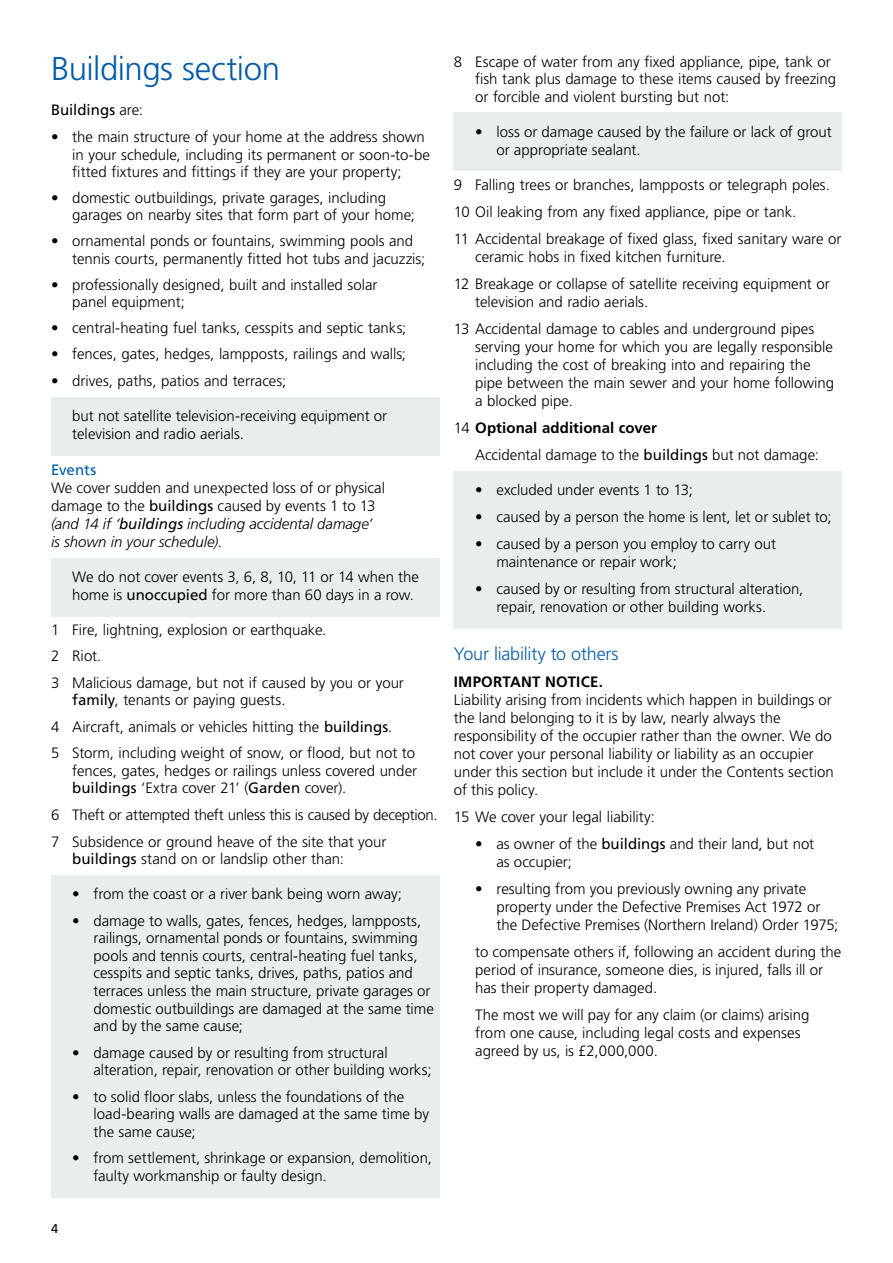
<style>
.page{position:relative;width:893px;height:1263px;background:#fff}
.page>*{position:absolute;margin:0;border:0;box-sizing:border-box;transform-origin:0 0}
.t1{font:300 33px "Frutiger LT Std";letter-spacing:-.015em;color:#005baa}
.t2{font:300 18px "Frutiger LT Std";letter-spacing:-.01em;color:#005baa}
.t3{font:300 15px/18px "Frutiger LT Std";color:#000}
.t4{font:700 15px "Frutiger LT Std";letter-spacing:.015em;color:#000}
.t5{font:15px "Frutiger LT Std";color:#000}
.t6{font:15px "Frutiger LT Std";color:#005baa}
.t7{font:12.75px "Frutiger LT Std";color:#000}
.s1{font-weight:300}
.s2{font-weight:400}
.s3{font-style:italic}
.s4{font-weight:400;font-style:italic}
.s5{font-weight:700}
</style>
<div class="page">
<div style="left:51px;top:397px;width:388px;height:59px;background:#e8eeec"></div>
<div style="left:51px;top:558px;width:388px;height:58px;background:#e8eeec"></div>
<div style="left:51px;top:875px;width:388px;height:41px;background:#e8eeec"></div>
<div style="left:51px;top:902px;width:388px;height:145px;background:#e8eeec"></div>
<div style="left:51px;top:1033px;width:388px;height:59px;background:#e8eeec"></div>
<div style="left:51px;top:1078px;width:388px;height:75px;background:#e8eeec"></div>
<div style="left:51px;top:1139px;width:388px;height:58px;background:#e8eeec"></div>
<div style="left:454px;top:113px;width:388px;height:58px;background:#e8eeec"></div>
<div style="left:454px;top:471px;width:388px;height:41px;background:#e8eeec"></div>
<div style="left:454px;top:498px;width:388px;height:41px;background:#e8eeec"></div>
<div style="left:454px;top:525px;width:388px;height:59px;background:#e8eeec"></div>
<div style="left:454px;top:570px;width:388px;height:59px;background:#e8eeec"></div>
<h1 class="t1" style="left:51px;top:50px;width:231px">Buildings section</h1>
<p class="t5" style="left:51px;top:101px;width:93px">Buildings <span class="s1">are:</span></p>
<p class="t3" style="left:72px;top:128px;width:359px;line-height:17.5px;text-indent:-21px">• the main structure of your home at the address shown in your schedule, including its permanent or soon-to-be fitted fixtures and fittings if they are your property;</p>
<p class="t3" style="left:72px;top:190px;width:344px;line-height:17.1px;text-indent:-21px">• domestic outbuildings, private garages, including garages on nearby sites that form part of your home;</p>
<p class="t3" style="left:72px;top:233px;width:354px;line-height:17.1px;text-indent:-21px">• ornamental ponds or fountains, swimming pools and tennis courts, permanently fitted hot tubs and jacuzzis;</p>
<p class="t3" style="left:72px;top:276px;width:307px;line-height:17.1px;text-indent:-21px">• professionally designed, built and installed solar panel equipment;</p>
<p class="t3" style="left:51px;top:319px;width:357px">• central-heating fuel tanks, cesspits and septic tanks;</p>
<p class="t3" style="left:51px;top:345px;width:357px">• fences, gates, hedges, lampposts, railings and walls;</p>
<p class="t3" style="left:51px;top:372px;width:237px">• drives, paths, patios and terraces;</p>
<p class="t3" style="left:72px;top:407px;width:316px">but not satellite television-receiving equipment or television and radio aerials.</p>
<p class="t6" style="left:51px;top:460px;width:47px">Events</p>
<p class="t3" style="left:51px;top:478px;width:335px">We cover sudden and unexpected loss of or physical damage to the <span class="s2">buildings</span> caused by events 1 to 13 <span class="s3">(and 14 if ‘</span><span class="s4">buildings</span> <span class="s3">including accidental damage’ is shown in your schedule)</span>.</p>
<p class="t3" style="left:72px;top:568px;width:348px">We do not cover events 3, 6, 8, 10, 11 or 14 when the home is <span class="s2">unoccupied</span> for more than 60 days in a row.</p>
<p class="t3" style="left:51px;top:616px;width:354px;line-height:26.5px">1 Fire, lightning, explosion or earthquake.<br>2 Riot.<br>3 Malicious damage, but not if caused by you or your</p>
<p class="t3" style="left:51px;top:687px;width:366px;line-height:26.5px;text-indent:21px"><span class="s2">family</span>, tenants or paying guests.<br>4 Aircraft, animals or vehicles hitting the <span class="s2">buildings</span>.<br>5 Storm, including weight of snow, or flood, but not to</p>
<p class="t3" style="left:72px;top:762px;width:346px;line-height:17.5px">fences, gates, hedges or railings unless covered under <span class="s2">buildings</span> ‘Extra cover 21’ (<span class="s2">Garden</span> cover).</p>
<p class="t3" style="left:51px;top:802px;width:388px;line-height:26.5px">6 Theft or attempted theft unless this is caused by deception.<br>7 Subsidence or ground heave of the site that your</p>
<p class="t3" style="left:72px;top:850px;width:273px"><span class="s2">buildings</span> stand on or landslip other than:</p>
<p class="t3" style="left:72px;top:885px;width:331px">• from the coast or a river bank being worn away;</p>
<p class="t3" style="left:94px;top:912px;width:342px;line-height:17.5px;text-indent:-21px">• damage to walls, gates, fences, hedges, lampposts, railings, ornamental ponds or fountains, swimming pools and tennis courts, central-heating fuel tanks, cesspits and septic tanks, drives, paths, patios and terraces unless the main structure, private garages or domestic outbuildings are damaged at the same time and by the same cause;</p>
<p class="t3" style="left:94px;top:1044px;width:339px;line-height:17.5px;text-indent:-21px">• damage caused by or resulting from structural alteration, repair, renovation or other building works;</p>
<p class="t3" style="left:94px;top:1088px;width:337px;line-height:17.5px;text-indent:-21px">• to solid floor slabs, unless the foundations of the load-bearing walls are damaged at the same time by the same cause;</p>
<p class="t3" style="left:94px;top:1149px;width:340px;line-height:17.5px;text-indent:-21px">• from settlement, shrinkage or expansion, demolition, faulty workmanship or faulty design.</p>
<p class="t7" style="left:51px;top:1221px;width:9px">4</p>
<p class="t3" style="left:475px;top:53px;width:362px;line-height:17.5px;text-indent:-21px">8 Escape of water from any fixed appliance, pipe, tank or fish tank plus damage to these items caused by freezing or forcible and violent bursting but not:</p>
<p class="t3" style="left:496px;top:123px;width:337px;text-indent:-21px">• loss or damage caused by the failure or lack of grout or appropriate sealant.</p>
<p class="t3" style="left:454px;top:172px;width:389px;line-height:27px">9 Falling trees or branches, lampposts or telegraph poles.<br>10 Oil leaking from any fixed appliance, pipe or tank.<br>11 Accidental breakage of fixed glass, fixed sanitary ware or</p>
<p class="t3" style="left:454px;top:244px;width:377px;line-height:27px;text-indent:21px">ceramic hobs in fixed kitchen furniture.<br>12 Breakage or collapse of satellite receiving equipment or</p>
<p class="t3" style="left:454px;top:289px;width:362px;line-height:27px;text-indent:21px">television and radio aerials.<br>13 Accidental damage to cables and underground pipes</p>
<p class="t3" style="left:475px;top:338px;width:360px">serving your home for which you are legally responsible including the cost of breaking into and repairing the pipe between the main sewer and your home following a blocked pipe.</p>
<p class="t3" style="left:475px;top:415px;width:345px;line-height:27px;text-indent:-21px">14 <span class="s5">Optional additional cover<br></span>Accidental damage to the <span class="s2">buildings</span> but not damage:</p>
<p class="t3" style="left:475px;top:481px;width:219px">• excluded under events 1 to 13;</p>
<p class="t3" style="left:475px;top:508px;width:358px">• caused by a person the home is lent, let or sublet to;</p>
<p class="t3" style="left:496px;top:535px;width:281px;text-indent:-21px">• caused by a person you employ to carry out maintenance or repair work;</p>
<p class="t3" style="left:496px;top:580px;width:308px;text-indent:-21px">• caused by or resulting from structural alteration, repair, renovation or other building works.</p>
<p class="t2" style="left:454px;top:644px;width:166px">Your liability to others</p>
<p class="t4" style="left:454px;top:673px;width:150px">IMPORTANT NOTICE.</p>
<p class="t3" style="left:454px;top:691px;width:381px">Liability arising from incidents which happen in buildings or the land belonging to it is by law, nearly always the responsibility of the occupier rather than the owner. We do not cover your personal liability or liability as an occupier under this section but include it under the Contents section of this policy.</p>
<p class="t3" style="left:454px;top:808px;width:203px">15 We cover your legal liability:</p>
<p class="t3" style="left:496px;top:835px;width:319px;text-indent:-21px">• as owner of the <span class="s2">buildings</span> and their land, but not as occupier;</p>
<p class="t3" style="left:496px;top:880px;width:343px;text-indent:-21px">• resulting from you previously owning any private property under the Defective Premises Act 1972 or the Defective Premises (Northern Ireland) Order 1975;</p>
<p class="t3" style="left:475px;top:943px;width:368px">to compensate others if, following an accident during the period of insurance, someone dies, is injured, falls ill or has their property damaged.</p>
<p class="t3" style="left:475px;top:1006px;width:336px">The most we will pay for any claim (or claims) arising from one cause, including legal costs and expenses agreed by us, is £2,000,000.</p>
</div>
